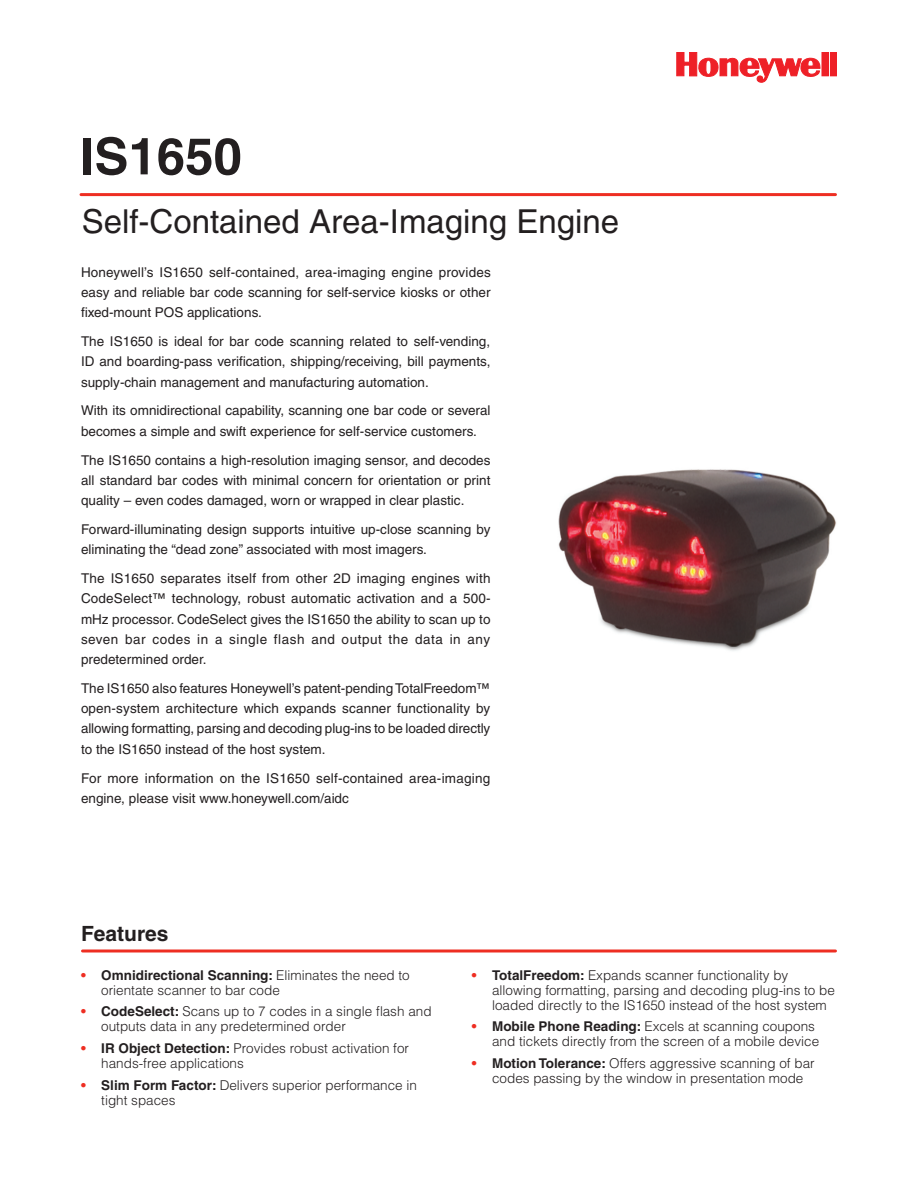
<style>
.page{position:relative;width:918px;height:1188px;background:#fff}
.page>*{position:absolute;margin:0;border:0;box-sizing:border-box;transform-origin:0 0}
.Product_Name_-_Front{font:700 51px "Helvetica";color:#231f20}
.Product_Descriptor{font:33px "Helvetica";color:#231f20}
.Overview_and_Feature{font:700 21px "Helvetica";color:#231f20}
.Overview_Body{font:13.5px/20.2px "Helvetica";color:#231f20;text-align:justify}
.Features_Header{font:300 13.5px/15px "Helvetica";color:#231f20}
.s1{font-weight:700;color:#ee2e22}
.s2{font-weight:700}
</style>
<div class="page">
<svg style="left:677px;top:52px;width:144px;height:30px"></svg>
<div style="left:822px;top:52px;width:6px;height:24px;background:#ee2027"></div>
<div style="left:822px;top:52px;width:7px;height:24px;border:1px solid #ee2027"></div>
<div style="left:830px;top:52px;width:7px;height:24px;background:#ee2027"></div>
<img style="left:558px;top:469px;width:279px;height:182px">
<hr style="left:81px;top:193px;width:755px;height:3px;background:#ee2e22">
<hr style="left:82px;top:950px;width:754px;height:2px;background:#ee2e22">
<p class="Product_Name_-_Front" style="left:80px;top:125px;width:163px">IS1650</p>
<p class="Product_Descriptor" style="left:82px;top:202px;width:539px">Self-Contained Area-Imaging Engine</p>
<p class="Overview_Body" style="left:81px;top:262px;width:411px">Honeywell’s IS1650 self-contained, area-imaging engine provides easy and reliable bar code scanning for self-service kiosks or other fixed-mount POS applications.</p>
<p class="Overview_Body" style="left:81px;top:331px;width:411px">The IS1650 is ideal for bar code scanning related to self-vending, ID and boarding-pass verification, shipping/receiving, bill payments, supply-chain management and manufacturing automation.</p>
<p class="Overview_Body" style="left:81px;top:401px;width:411px">With its omnidirectional capability, scanning one bar code or several becomes a simple and swift experience for self-service customers.</p>
<p class="Overview_Body" style="left:81px;top:450px;width:411px">The IS1650 contains a high-resolution imaging sensor, and decodes all standard bar codes with minimal concern for orientation or print quality – even codes damaged, worn or wrapped in clear plastic.</p>
<p class="Overview_Body" style="left:81px;top:519px;width:411px">Forward-illuminating design supports intuitive up-close scanning by eliminating the “dead zone” associated with most imagers.</p>
<p class="Overview_Body" style="left:81px;top:568px;width:411px">The IS1650 separates itself from other 2D imaging engines with CodeSelect™ technology, robust automatic activation and a 500- mHz processor. CodeSelect gives the IS1650 the ability to scan up to seven bar codes in a single flash and output the data in any predetermined order.</p>
<p class="Overview_Body" style="left:81px;top:678px;width:411px">The IS1650 also features Honeywell’s patent-pending TotalFreedom™ open-system architecture which expands scanner functionality by allowing formatting, parsing and decoding plug-ins to be loaded directly to the IS1650 instead of the host system.</p>
<p class="Overview_Body" style="left:81px;top:768px;width:411px">For more information on the IS1650 self-contained area-imaging engine, please visit www.honeywell.com/aidc</p>
<p class="Overview_and_Feature" style="left:81px;top:921px;width:89px">Features</p>
<p class="Features_Header" style="left:101px;top:967px;width:310px;text-indent:-20px"><span class="s1">•</span> <span class="s2">Omnidirectional Scanning:</span> Eliminates the need to orientate scanner to bar code</p>
<p class="Features_Header" style="left:101px;top:1004px;width:332px;text-indent:-20px"><span class="s1">•</span> <span class="s2">CodeSelect:</span> Scans up to 7 codes in a single flash and outputs data in any predetermined order</p>
<p class="Features_Header" style="left:101px;top:1040px;width:309px;text-indent:-20px"><span class="s1">•</span> <span class="s2">IR Object Detection:</span> Provides robust activation for hands-free applications</p>
<p class="Features_Header" style="left:101px;top:1077px;width:317px;text-indent:-20px"><span class="s1">•</span> <span class="s2">Slim Form Factor:</span> Delivers superior performance in tight spaces</p>
<p class="Features_Header" style="left:492px;top:967px;width:344px;text-indent:-20px"><span class="s1">•</span> <span class="s2">TotalFreedom:</span> Expands scanner functionality by allowing formatting, parsing and decoding plug-ins to be loaded directly to the IS1650 instead of the host system</p>
<p class="Features_Header" style="left:492px;top:1019px;width:329px;text-indent:-20px"><span class="s1">•</span> <span class="s2">Mobile Phone Reading:</span> Excels at scanning coupons and tickets directly from the screen of a mobile device</p>
<p class="Features_Header" style="left:492px;top:1055px;width:324px;text-indent:-20px"><span class="s1">•</span> <span class="s2">Motion Tolerance:</span> Offers aggressive scanning of bar codes passing by the window in presentation mode</p>
</div>
